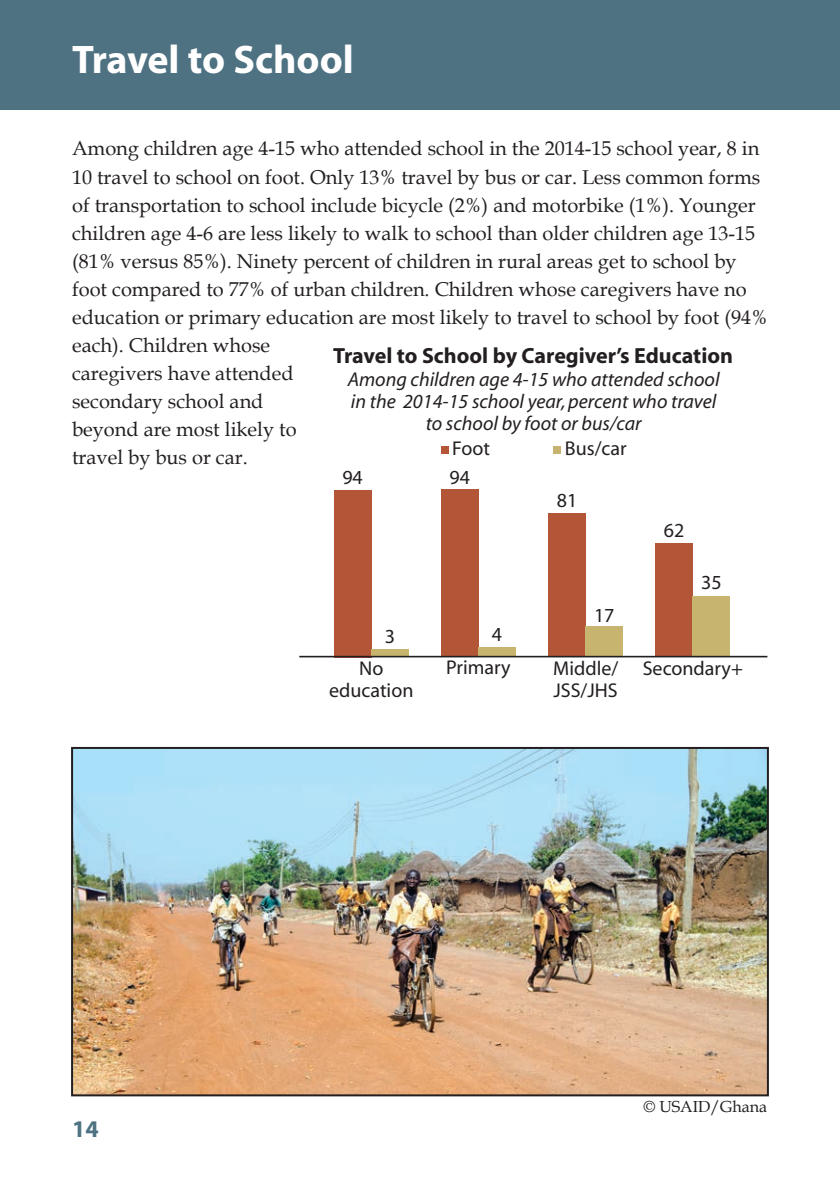
<style>
.page{position:relative;width:840px;height:1191px;background:#fff}
.page>*{position:absolute;margin:0;border:0;box-sizing:border-box;transform-origin:0 0}
.t1{font:700 40px "Myriad";color:#fff}
.t2{font:700 24px "Myriad";color:#4e7282}
.t3{font:700 22px "Myriad";color:#231f20}
.t4{font:20px/28px "Book Antiqua";color:#231f20}
.t5{font:italic 20px/22px "Myriad";color:#231f20;text-align:center}
.t6{font:20px/22px "Myriad";color:#231f20}
.t7{font:16px "Book Antiqua";color:#231f20}
</style>
<div class="page">
<div style="left:0;top:0;width:839px;height:110px;background:#4e7282"></div>
<div style="left:441px;top:490px;width:37px;height:166px;background:#b35537"></div>
<div style="left:478px;top:647px;width:37px;height:9px;background:#c7b56f"></div>
<div style="left:440px;top:446px;width:8px;height:8px;background:#b35537"></div>
<div style="left:553px;top:446px;width:8px;height:8px;background:#c7b56f"></div>
<div style="left:334px;top:490px;width:37px;height:167px;background:#b35537"></div>
<div style="left:371px;top:649px;width:37px;height:7px;background:#c7b56f"></div>
<div style="left:655px;top:543px;width:37px;height:114px;background:#b35537"></div>
<div style="left:692px;top:596px;width:37px;height:60px;background:#c7b56f"></div>
<div style="left:548px;top:513px;width:37px;height:144px;background:#b35537"></div>
<div style="left:585px;top:626px;width:37px;height:30px;background:#c7b56f"></div>
<hr style="left:299px;top:656px;width:468px;height:1px;background:#231f20">
<img style="left:74px;top:750px;width:691px;height:343px">
<div style="left:71px;top:747px;width:697px;height:349px;border:2px solid #231f20"></div>
<h1 class="t1" style="left:72px;top:39px;width:283px">Travel to School</h1>
<p class="t4" style="left:72px;top:134px;width:697px">Among children age 4-15 who attended school in the 2014-15 school year, 8 in 10 travel to school on foot. Only 13% travel by bus or car. Less common forms of transportation to school include bicycle (2%) and motorbike (1%). Younger children age 4-6 are less likely to walk to school than older children age 13-15 (81% versus 85%). Ninety percent of children in rural areas get to school by foot compared to 77% of urban children. Children whose caregivers have no education or primary education are most likely to travel to school by foot (94% each). Children whose<br>caregivers have attended<br>secondary school and<br>beyond are most likely to<br>travel by bus or car.</p>
<p class="t3" style="left:333px;top:344px;width:401px">Travel to School by Caregiver’s Education</p>
<p class="t5" style="left:347px;top:369px;width:373px">Among children age 4-15 who attended school in the 2014-15 school year, percent who travel to school by foot or bus/car</p>
<p class="t6" style="left:452px;top:438px;width:39px">Foot</p>
<p class="t6" style="left:564px;top:438px;width:63px">Bus/car</p>
<p class="t6" style="left:342px;top:467px;width:22px">94</p>
<p class="t6" style="left:449px;top:467px;width:22px">94</p>
<p class="t6" style="left:384px;top:626px;width:12px">3</p>
<p class="t6" style="left:491px;top:624px;width:12px">4</p>
<p class="t6" style="left:556px;top:490px;width:22px">81</p>
<p class="t6" style="left:593px;top:605px;width:22px">17</p>
<p class="t6" style="left:663px;top:520px;width:22px">62</p>
<p class="t6" style="left:700px;top:572px;width:22px">35</p>
<p class="t6" style="left:446px;top:657px;width:66px">Primary</p>
<p class="t6" style="left:552px;top:658px;width:67px">Middle/<br>JSS/JHS</p>
<p class="t6" style="left:359px;top:658px;width:26px">No</p>
<p class="t6" style="left:642px;top:658px;width:102px">Secondary+</p>
<p class="t6" style="left:329px;top:680px;width:86px">education</p>
<p class="t2" style="left:72px;top:1116px;width:28px">14</p>
<p class="t7" style="left:643px;top:1095px;width:125px">© USAID/Ghana</p>
</div>
